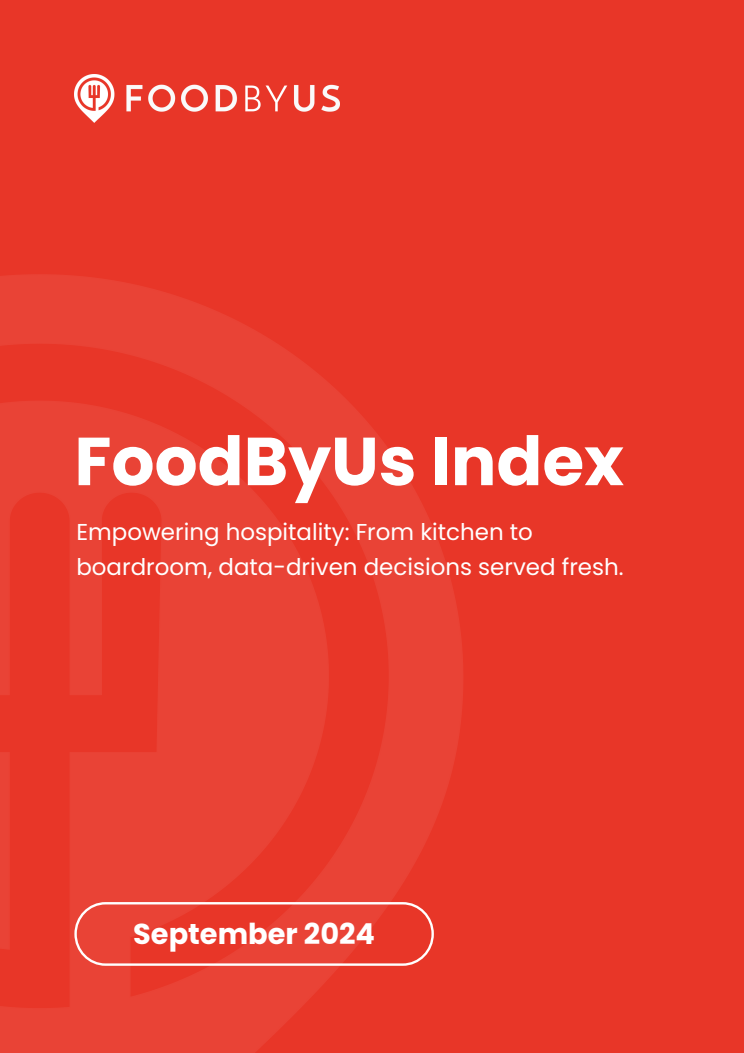
<style>
.page{position:relative;width:744px;height:1053px;background:#fff}
.page>*{position:absolute;margin:0;border:0;box-sizing:border-box;transform-origin:0 0}
.t1{font:700 67.72px "Poppins";color:#fff}
.t2{font:700 28.8px "Poppins";color:#fff}
.t3{font:22.96px/34.2px "Poppins";color:#fff}
</style>
<div class="page">
<div style="left:0;top:0;width:744px;height:1052px;background:#e83628"></div>
<img style="left:0;top:122px;width:463px;height:930px">
<img style="left:74px;top:74px;width:266px;height:48px">
<svg style="left:74px;top:902px;width:360px;height:63px"></svg>
<h1 class="t1" style="left:74px;top:422px;width:551px">FoodByUs Index</h1>
<p class="t3" style="left:76px;top:515px;width:549px">Empowering hospitality: From kitchen to boardroom, data-driven decisions served fresh.</p>
<p class="t2" style="left:133px;top:916px;width:243px">September 2024</p>
</div>
